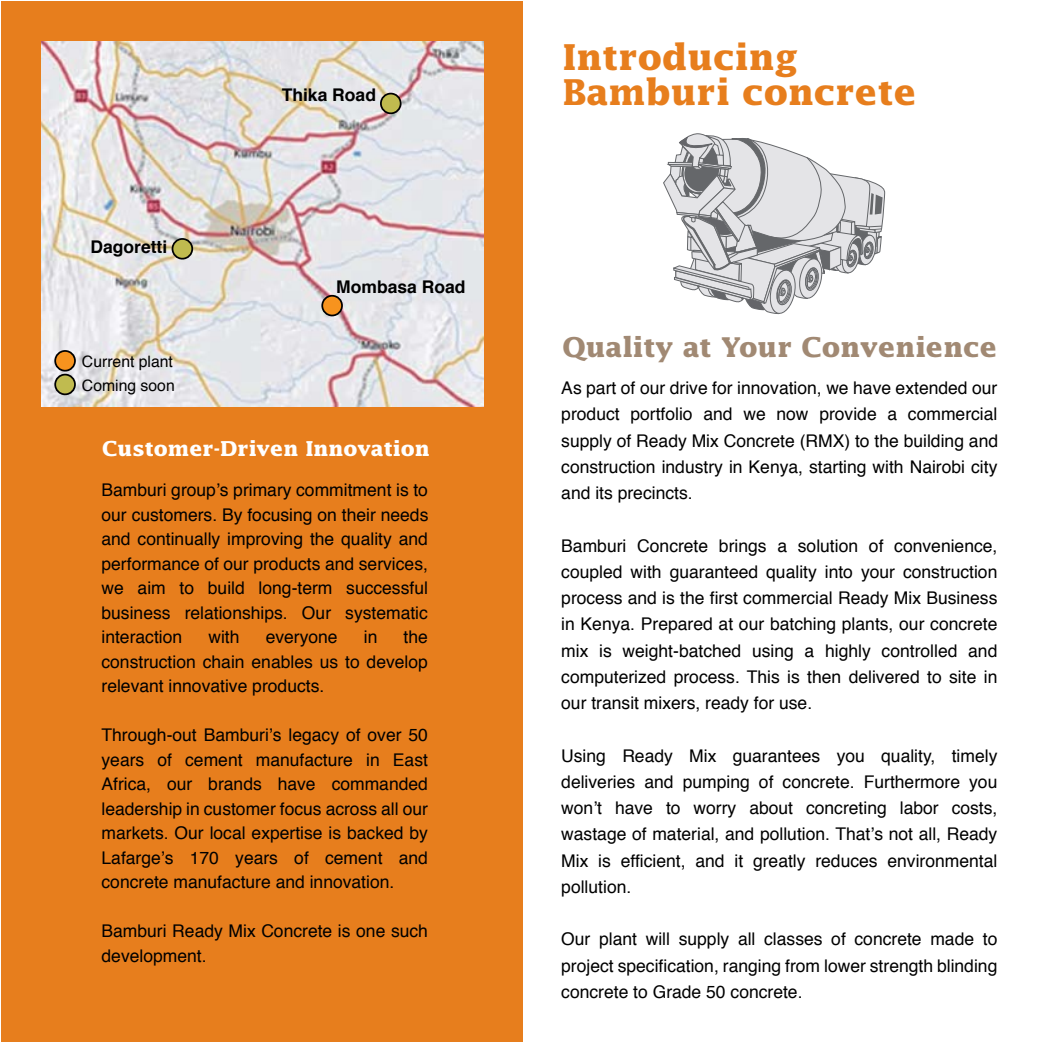
<style>
.page{position:relative;width:1042px;height:1042px;background:#fff}
.page>*{position:absolute;margin:0;border:0;box-sizing:border-box;transform-origin:0 0}
.t1{font:700 35.7px/35.7px "Lucida";color:#e77e1d}
.t2{font:700 27.3px "Lucida";color:#a18973}
.t3{font:700 20.65px "Lucida";color:#fff}
.t4{font:17.5px/26.2px "Helvetica";color:#000;text-align:justify}
.t5{font:700 17.5px "Helvetica";color:#000}
.t6{font:15.75px/23.6px "Helvetica";color:#000}
</style>
<div class="page">
<div style="left:2px;top:2px;width:521px;height:1040px;background:#e77e1d"></div>
<svg style="left:663px;top:133px;width:222px;height:182px"></svg>
<img style="left:41px;top:41px;width:442px;height:365px">
<div style="left:322px;top:296px;width:20px;height:19px;background:#f7931e;border-radius:50%"></div>
<div style="left:321px;top:295px;width:22px;height:21px;border:2px solid #000;border-radius:50%"></div>
<div style="left:55px;top:351px;width:20px;height:20px;background:#f7931e;border-radius:50%"></div>
<div style="left:54px;top:350px;width:22px;height:21px;border:2px solid #000;border-radius:50%"></div>
<div style="left:55px;top:375px;width:20px;height:19px;background:#c0bb4f;border-radius:50%"></div>
<div style="left:54px;top:374px;width:22px;height:21px;border:2px solid #000;border-radius:50%"></div>
<div style="left:172px;top:238px;width:21px;height:22px;background:#c0bb4f;border:2px solid #000;border-radius:50%"></div>
<div style="left:380px;top:93px;width:21px;height:21px;background:#c0bb4f;border:2px solid #000;border-radius:50%"></div>
<p class="t5" style="left:90px;top:233px;width:78px">Dagoretti</p>
<p class="t6" style="left:82px;top:350px;width:94px">Current plant<br>Coming soon</p>
<p class="t5" style="left:282px;top:81px;width:96px">Thika Road</p>
<p class="t5" style="left:336px;top:273px;width:131px">Mombasa Road</p>
<p class="t3" style="left:102px;top:436px;width:329px">Customer-Driven Innovation</p>
<p class="t4" style="left:101px;top:478px;width:328px;line-height:24.5px">Bamburi group’s primary commitment is to our customers. By focusing on their needs and continually improving the quality and performance of our products and services, we aim to build long-term successful business relationships. Our systematic interaction</p>
<p class="t4" style="left:101px;top:625px;width:328px;line-height:24.5px;text-indent:302px">the construction chain enables us to develop relevant innovative products.</p>
<p class="t4" style="left:101px;top:723px;width:328px;line-height:24.5px">Through-out Bamburi’s legacy of over 50 years of cement manufacture in East Africa, our brands have commanded leadership in customer focus across all our markets. Our local expertise is backed by Lafarge’s 170 years of cement and concrete manufacture and innovation.</p>
<p class="t4" style="left:102px;top:919px;width:328px;line-height:24.5px">Bamburi Ready Mix Concrete is one such development.</p>
<p class="t4" style="left:208px;top:624px;width:33px">with</p>
<p class="t4" style="left:266px;top:624px;width:73px">everyone</p>
<p class="t4" style="left:364px;top:624px;width:15px">in</p>
<h1 class="t1" style="left:562px;top:38px;width:356px">Introducing<br>Bamburi concrete</h1>
<h2 class="t2" style="left:562px;top:331px;width:436px">Quality at Your Convenience</h2>
<p class="t4" style="left:561px;top:375px;width:438px">As part of our drive for innovation, we have extended our product portfolio and we now provide a commercial supply of Ready Mix Concrete (RMX) to the building and construction industry in Kenya, starting with Nairobi city and its precincts.</p>
<p class="t4" style="left:561px;top:533px;width:438px">Bamburi Concrete brings a solution of convenience, coupled with guaranteed quality into your construction process and is the first commercial Ready Mix Business in Kenya. Prepared at our batching plants, our concrete mix is weight-batched using a highly controlled and computerized process. This is then delivered to site in our transit mixers, ready for use.</p>
<p class="t4" style="left:561px;top:743px;width:438px">Using Ready Mix guarantees you quality, timely deliveries and pumping of concrete. Furthermore you won’t have to worry about concreting labor costs, wastage of material, and pollution. That’s not all, Ready Mix is efficient, and it greatly reduces environmental pollution.</p>
<p class="t4" style="left:561px;top:926px;width:438px">Our plant will supply all classes of concrete made to project specification, ranging from lower strength blinding concrete to Grade 50 concrete.</p>
</div>
